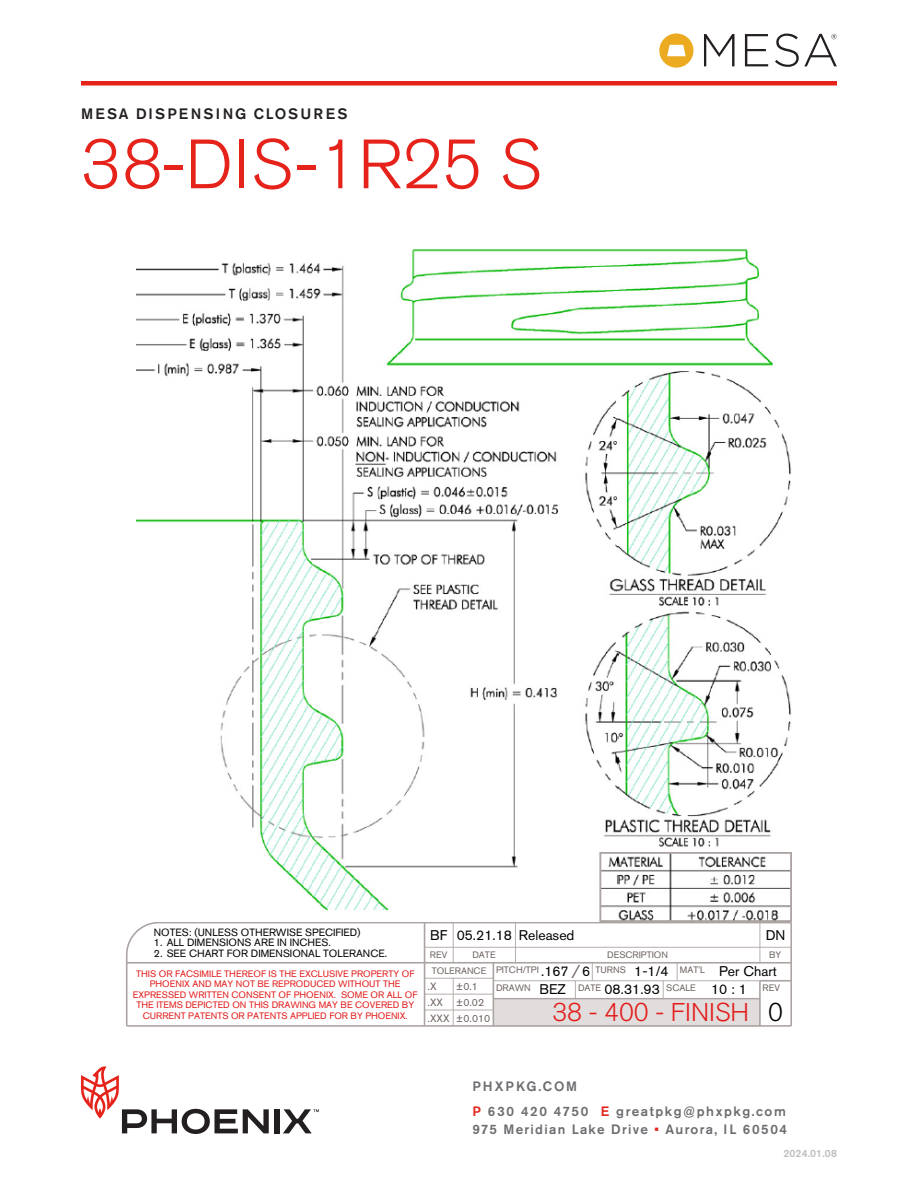
<style>
.page{position:relative;width:918px;height:1188px;background:#fff}
.page>*{position:absolute;margin:0;border:0;box-sizing:border-box;transform-origin:0 0}
.t1{font:300 69px "Akzidenz Grotesk Std";letter-spacing:.005em;color:#e5231b}
.t2{font:300 25.5px "Akzidenz Grotesk Std";color:#e11c1b}
.t3{font:300 25.5px "Akzidenz Grotesk Std";color:#000}
.t4{font:300 18.6px "Akzidenz Grotesk Std";color:#6e6361}
.t5{font:500 15px "Akzidenz Grotesk Std";letter-spacing:.155em;color:#231f20}
.t6{font:13.95px "Akzidenz Grotesk Std";color:#000}
.t7{font:500 13.5px/24.8px "Akzidenz Grotesk Std";letter-spacing:.115em;color:#6c6d70}
.t8{font:500 13.5px "Akzidenz Grotesk Std";letter-spacing:.095em;color:#6c6d70}
.t9{font:10.5px "Akzidenz Grotesk Std";color:#000}
.t10{font:10.5px/15.9px "Akzidenz Grotesk Std";color:#6e6361}
.t11{font:500 10.5px "Akzidenz Grotesk Std";letter-spacing:.02em;color:#bcbdc0}
.t12{font:9.3px/10.5px "Akzidenz Grotesk Std";color:#e11c1b;text-align:center}
.t13{font:9.3px "Akzidenz Grotesk Std";color:#6e6361}
.s1{color:#e5231b}
</style>
<div class="page">
<div style="left:81px;top:81px;width:756px;height:5px;background:#e5231b"></div>
<div style="left:274px;top:1109px;width:5px;height:24px;background:#231f20"></div>
<svg style="left:81px;top:1066px;width:188px;height:68px"></svg>
<svg style="left:283px;top:1109px;width:36px;height:24px"></svg>
<svg style="left:704px;top:34px;width:30px;height:32px"></svg>
<svg style="left:745px;top:34px;width:23px;height:32px"></svg>
<svg style="left:659px;top:33px;width:34px;height:35px"></svg>
<svg style="left:775px;top:34px;width:62px;height:33px"></svg>
<img style="left:126px;top:852px;width:666px;height:175px">
<hr style="left:425px;top:1010px;width:68px;height:1px;background:#b7aeac">
<hr style="left:425px;top:978px;width:68px;height:1px;background:#b7aeac">
<svg style="left:760px;top:923px;width:1px;height:39px"></svg>
<svg style="left:592px;top:964px;width:1px;height:16px"></svg>
<svg style="left:515px;top:923px;width:1px;height:39px"></svg>
<svg style="left:453px;top:923px;width:1px;height:39px"></svg>
<svg style="left:663px;top:981px;width:1px;height:17px"></svg>
<svg style="left:575px;top:981px;width:1px;height:17px"></svg>
<hr style="left:493px;top:980px;width:267px;height:1px;background:#b7aeac">
<hr style="left:425px;top:994px;width:68px;height:1px;background:#b7aeac">
<svg style="left:677px;top:964px;width:1px;height:16px"></svg>
<hr style="left:453px;top:978px;width:1px;height:48px;background:#b7aeac">
<hr style="left:425px;top:947px;width:366px;height:1px;background:#b7aeac">
<hr style="left:493px;top:998px;width:267px;height:2px;background:#aca4a2">
<hr style="left:424px;top:923px;width:1px;height:103px;background:#aca4a2">
<hr style="left:760px;top:980px;width:31px;height:2px;background:#aca4a2">
<hr style="left:127px;top:962px;width:664px;height:2px;background:#aca4a2">
<hr style="left:759px;top:981px;width:2px;height:45px;background:#aca4a2">
<hr style="left:159px;top:922px;width:632px;height:1px;background:#aca4a2">
<hr style="left:127px;top:1025px;width:664px;height:2px;background:#aca4a2">
<hr style="left:790px;top:923px;width:2px;height:103px;background:#aca4a2">
<hr style="left:493px;top:963px;width:1px;height:63px;background:#aca4a2">
<hr style="left:126px;top:955px;width:2px;height:71px;background:#aca4a2">
<svg style="left:126px;top:921px;width:35px;height:35px"></svg>
<img style="left:136px;top:249px;width:655px;height:672px">
<h3 class="t5" style="left:81px;top:105px;width:268px">MESA DISPENSING CLOSURES</h3>
<h1 class="t1" style="left:81px;top:126px;width:462px">38-DIS-1R25 S</h1>
<p class="t9" style="left:154px;top:926px;width:208px">NOTES: (UNLESS OTHERWISE SPECIFIED)</p>
<p class="t9" style="left:154px;top:936px;width:179px">1. ALL DIMENSIONS ARE IN INCHES.</p>
<p class="t6" style="left:430px;top:926px;width:146px">BF 05.21.18 Released</p>
<p class="t6" style="left:766px;top:926px;width:21px">DN</p>
<p class="t9" style="left:154px;top:947px;width:235px">2. SEE CHART FOR DIMENSIONAL TOLERANCE.</p>
<p class="t12" style="left:133px;top:968px;width:286px">THIS OR FACSIMILE THEREOF IS THE EXCLUSIVE PROPERTY OF PHOENIX AND MAY NOT BE REPRODUCED WITHOUT THE EXPRESSED WRITTEN CONSENT OF PHOENIX. SOME OR ALL OF THE ITEMS DEPICTED ON THIS DRAWING MAY BE COVERED BY</p>
<p class="t12" style="left:143px;top:1010px;width:267px">CURRENT PATENTS OR PATENTS APPLIED FOR BY PHOENIX.</p>
<p class="t13" style="left:430px;top:950px;width:19px">REV</p>
<p class="t13" style="left:472px;top:950px;width:25px">DATE</p>
<p class="t13" style="left:607px;top:950px;width:62px">DESCRIPTION</p>
<p class="t13" style="left:769px;top:950px;width:14px">BY</p>
<p class="t13" style="left:432px;top:965px;width:56px">TOLERANCE</p>
<p class="t10" style="left:428px;top:978px;width:64px">.X<br>.XX<br>.XXX ±0.010</p>
<p class="t4" style="left:571px;top:962px;width:10px">/</p>
<p class="t13" style="left:496px;top:964px;width:44px">PITCH/TPI</p>
<p class="t13" style="left:596px;top:964px;width:32px">TURNS</p>
<p class="t13" style="left:680px;top:964px;width:27px">MAT'L</p>
<p class="t6" style="left:719px;top:963px;width:59px">Per Chart</p>
<p class="t6" style="left:541px;top:963px;width:29px">.167</p>
<p class="t6" style="left:634px;top:963px;width:36px">1-1/4</p>
<p class="t6" style="left:582px;top:963px;width:10px">6</p>
<p class="t10" style="left:456px;top:978px;width:30px">±0.1 ±0.02</p>
<p class="t13" style="left:763px;top:982px;width:19px">REV</p>
<p class="t13" style="left:496px;top:982px;width:36px">DRAWN</p>
<p class="t13" style="left:578px;top:982px;width:25px">DATE</p>
<p class="t13" style="left:666px;top:982px;width:31px">SCALE</p>
<p class="t6" style="left:540px;top:981px;width:28px">BEZ</p>
<p class="t6" style="left:605px;top:981px;width:57px">08.31.93</p>
<p class="t6" style="left:711px;top:981px;width:37px">10 : 1</p>
<p class="t2" style="left:552px;top:998px;width:198px">38 - 400 - FINISH</p>
<p class="t3" style="left:768px;top:998px;width:16px">0</p>
<h3 class="t7" style="left:472px;top:1074px;width:315px">PHXPKG.COM<br><span class="s1">P</span> 630 420 4750 <span class="s1">E</span> greatpkg@phxpkg.com</h3>
<h3 class="t8" style="left:472px;top:1121px;width:316px">975 Meridian Lake Drive <span class="s1">•</span> Aurora, IL 60504</h3>
<p class="t11" style="left:783px;top:1147px;width:55px">2024.01.08</p>
</div>
